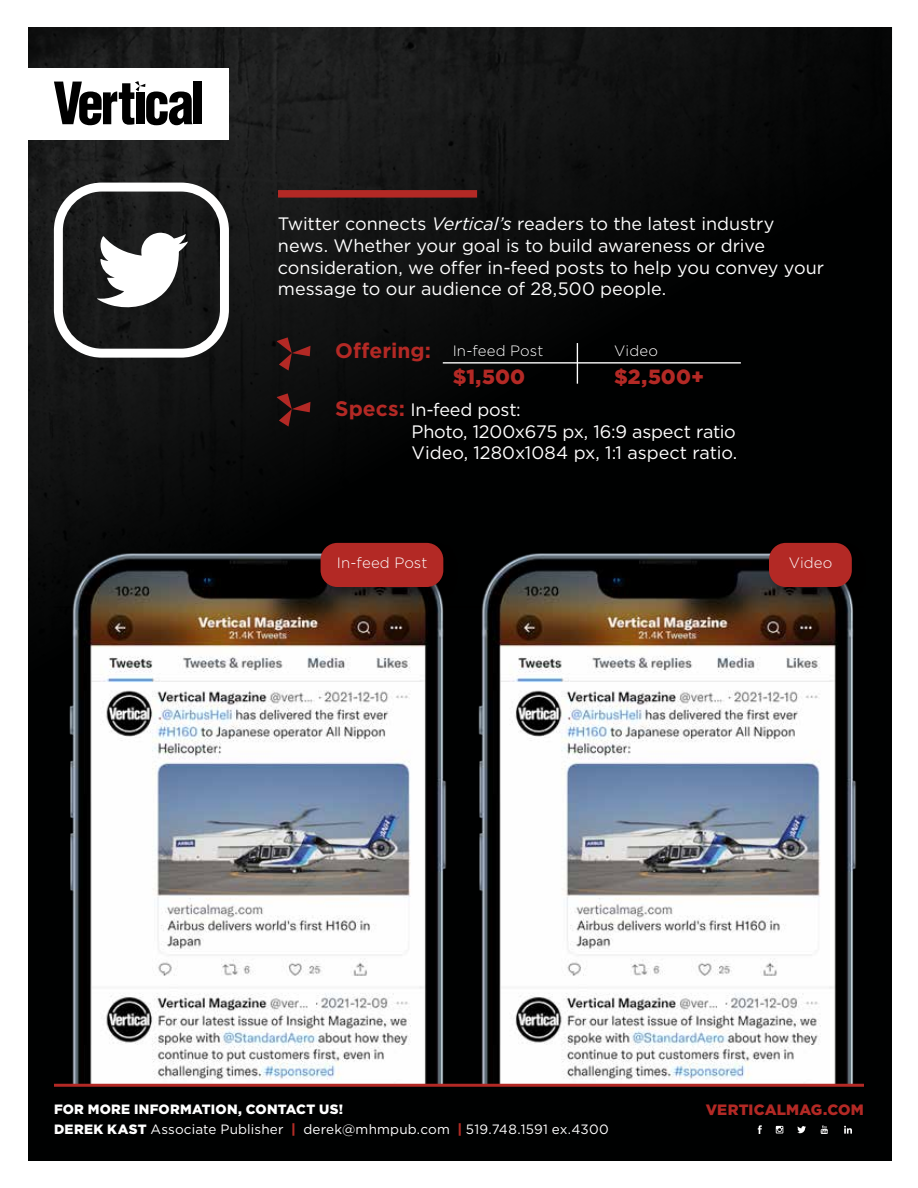
<style>
.page{position:relative;width:918px;height:1188px;background:#fff}
.page>*{position:absolute;margin:0;border:0;box-sizing:border-box;transform-origin:0 0}
.t1{font:700 21px "Gotham HTF";color:#b32925}
.t2{font:900 20.55px "Gotham HTF";color:#b32925}
.t3{font:18px/21.6px "Gotham HTF";letter-spacing:-.005em;color:#fff}
.t4{font:300 15px "Gotham HTF";letter-spacing:.005em;color:#fff}
.t5{font:900 15px "Gotham HTF";letter-spacing:.01em;color:#b32925}
.t6{font:13.5px/20.1px "Gotham HTF";letter-spacing:.015em;color:#fff}
.s1{font-style:italic}
.s2{font-weight:700;font-size:21px;color:#b32925}
.s3{font-weight:900}
.s4{font-weight:900;color:#b32c26}
</style>
<div class="page">
<div style="left:28px;top:27px;width:864px;height:1134px;background:#000101"></div>
<img style="left:28px;top:27px;width:810px;height:432px">
<div style="left:278px;top:190px;width:199px;height:8px;background:#b32925"></div>
<div style="left:0;top:68px;width:229px;height:71px;background:#fff"></div>
<div style="left:194px;top:82px;width:8px;height:42px;background:#000"></div>
<svg style="left:54px;top:81px;width:138px;height:44px"></svg>
<svg style="left:277px;top:337px;width:34px;height:34px"></svg>
<svg style="left:277px;top:393px;width:34px;height:34px"></svg>
<img style="left:28px;top:459px;width:397px;height:625px">
<img style="left:425px;top:553px;width:439px;height:531px">
<hr style="left:54px;top:1084px;width:810px;height:3px;background:#b32925">
<svg style="left:54px;top:183px;width:175px;height:175px;background:#606161"></svg>
<svg style="left:758px;top:1125px;width:4px;height:9px"></svg>
<svg style="left:797px;top:1126px;width:9px;height:7px"></svg>
<svg style="left:776px;top:1126px;width:7px;height:7px"></svg>
<svg style="left:844px;top:1126px;width:8px;height:8px"></svg>
<svg style="left:821px;top:1125px;width:7px;height:9px"></svg>
<div style="left:453px;top:346px;width:91px;height:42px;background:#000"></div>
<div style="left:615px;top:346px;width:89px;height:42px;background:#000"></div>
<hr style="left:443px;top:362px;width:298px;height:2px;background:#fff">
<hr style="left:577px;top:343px;width:1px;height:41px;background:#fff">
<div style="left:768px;top:541px;width:99px;height:61px;background:#000;opacity:.42"></div>
<div style="left:769px;top:543px;width:83px;height:44px;background:#b32925;border-radius:17px"></div>
<div style="left:319px;top:541px;width:139px;height:61px;background:#000;opacity:.42"></div>
<div style="left:321px;top:543px;width:122px;height:44px;background:#b32925;border-radius:17px"></div>
<p class="t3" style="left:278px;top:213px;width:548px">Twitter connects <span class="s1">Vertical’s</span> readers to the latest industry news. Whether your goal is to build awareness or drive consideration, we offer in-feed posts to help you convey your message to our audience of 28,500 people.</p>
<p class="t1" style="left:335px;top:339px;width:98px">Offering:</p>
<p class="t3" style="left:412px;top:399px;width:327px;text-indent:-76px"><span class="s2">Specs:</span> In-feed post:<br>Photo, 1200x675 px, 16:9 aspect ratio<br>Video, 1280x1084 px, 1:1 aspect ratio.</p>
<p class="t4" style="left:453px;top:343px;width:92px">In-feed Post</p>
<p class="t2" style="left:453px;top:365px;width:74px">$1,500</p>
<p class="t4" style="left:614px;top:343px;width:45px">Video</p>
<p class="t2" style="left:614px;top:365px;width:91px">$2,500+</p>
<p class="t4" style="left:337px;top:555px;width:92px">In-feed Post</p>
<p class="t4" style="left:789px;top:555px;width:45px">Video</p>
<p class="t6" style="left:54px;top:1099px;width:556px"><span class="s3">FOR MORE INFORMATION, CONTACT US!<br>DEREK KAST</span> Associate Publisher <span class="s4">|</span> derek@mhmpub.com <span class="s4">|</span> 519.748.1591 ex.4300</p>
<p class="t5" style="left:706px;top:1101px;width:160px">VERTICALMAG.COM</p>
</div>
